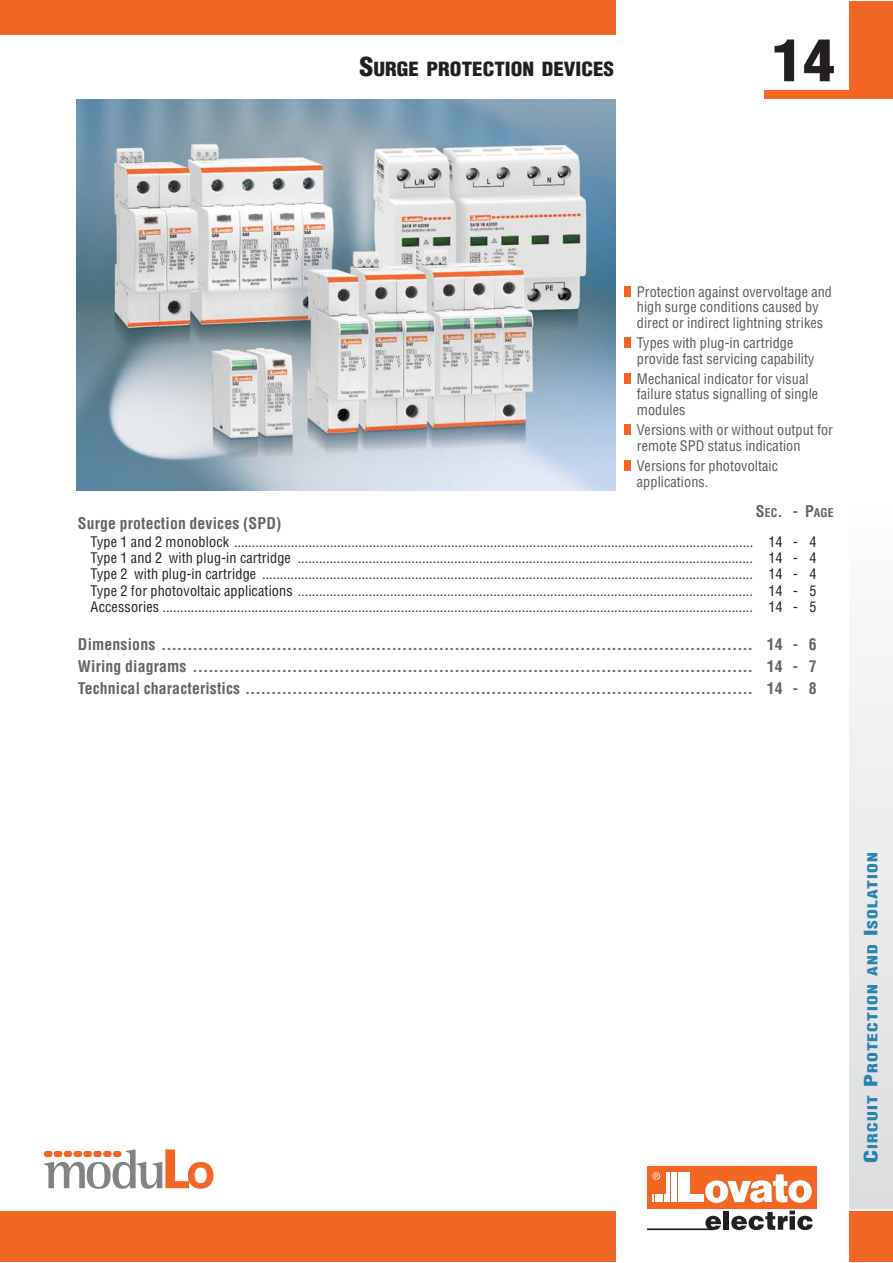
<style>
.page{position:relative;width:893px;height:1263px;background:#fff}
.page>*{position:absolute;margin:0;border:0;box-sizing:border-box;transform-origin:0 0}
.t1{font:900 condensed 56.85px "Helvetica";color:#231f20;scale:1.1 1}
.t2{font:900 condensed 19.05px "Helvetica";color:#231f20;scale:1.1 1}
.t3{font:700 condensed 15.75px/22px "Helvetica";letter-spacing:.01em;color:#636466;text-align:justify}
.t4{font:condensed 14.25px/16.5px "Helvetica";letter-spacing:.01em;color:#231f20;text-align:justify}
.t5{font:condensed 14.25px/15.8px "Helvetica";letter-spacing:.005em;color:#58595b}
.t6{font:900 condensed 13.5px "Helvetica";letter-spacing:.065em;color:#2883b0;scale:1.3 1}
.t7{font:700 condensed 11.85px "Helvetica";color:#636466}
.s1{font-size:25.5px}
.s2{font-size:15.75px}
.s3{font-size:18px}
</style>
<div class="page">
<div style="left:849px;top:502px;width:44px;height:707px;background:linear-gradient(to bottom,#fcfcfd,#dcddde)"></div>
<div style="left:624px;top:286px;width:7px;height:10px;background:#f26522"></div>
<div style="left:624px;top:337px;width:7px;height:11px;background:#f26522"></div>
<div style="left:624px;top:373px;width:7px;height:11px;background:#f26522"></div>
<div style="left:624px;top:424px;width:7px;height:11px;background:#f26522"></div>
<div style="left:624px;top:460px;width:7px;height:11px;background:#f26522"></div>
<div style="left:0;top:1px;width:616px;height:34px;background:#f26522"></div>
<div style="left:0;top:1211px;width:616px;height:51px;background:#f26522"></div>
<div style="left:849px;top:1px;width:44px;height:98px;background:#f26522"></div>
<div style="left:849px;top:1211px;width:44px;height:51px;background:#f26522"></div>
<div style="left:764px;top:90px;width:96px;height:9px;background:#f26522"></div>
<div style="left:647px;top:1166px;width:170px;height:43px;background:#f26522"></div>
<svg style="left:653px;top:1195px;width:12px;height:7px"></svg>
<hr style="left:666px;top:1172px;width:2px;height:30px;background:#fff">
<hr style="left:669px;top:1172px;width:1px;height:30px;background:#fff">
<hr style="left:671px;top:1172px;width:1px;height:30px;background:#fff">
<hr style="left:673px;top:1172px;width:2px;height:30px;background:#fff">
<hr style="left:676px;top:1172px;width:1px;height:30px;background:#fff">
<div style="left:678px;top:1172px;width:12px;height:30px;background:#fff"></div>
<div style="left:678px;top:1195px;width:26px;height:7px;background:#fff"></div>
<svg style="left:652px;top:1172px;width:8px;height:8px"></svg>
<svg style="left:705px;top:1174px;width:107px;height:29px"></svg>
<svg style="left:705px;top:1216px;width:16px;height:14px"></svg>
<div style="left:723px;top:1211px;width:6px;height:19px;background:#231f20"></div>
<svg style="left:731px;top:1211px;width:82px;height:19px"></svg>
<hr style="left:647px;top:1228px;width:66px;height:2px;background:#231f20">
<svg style="left:44px;top:1149px;width:169px;height:40px"></svg>
<div style="left:44px;top:1151px;width:8px;height:6px;background:#f26522;border-radius:3px"></div>
<div style="left:54px;top:1151px;width:8px;height:6px;background:#f26522;border-radius:3px"></div>
<div style="left:64px;top:1151px;width:8px;height:6px;background:#f26522;border-radius:3px"></div>
<div style="left:74px;top:1151px;width:8px;height:6px;background:#f26522;border-radius:3px"></div>
<div style="left:83px;top:1151px;width:9px;height:6px;background:#f26522;border-radius:3px"></div>
<div style="left:93px;top:1151px;width:9px;height:6px;background:#f26522;border-radius:3px"></div>
<div style="left:103px;top:1151px;width:9px;height:6px;background:#f26522;border-radius:3px"></div>
<div style="left:113px;top:1151px;width:8px;height:6px;background:#f26522;border-radius:3px"></div>
<img style="left:76px;top:100px;width:540px;height:390px">
<h2 class="t2" style="left:359px;top:62px;width:233px"><span class="s1">S</span>URGE PROTECTION DEVICES</h2>
<h1 class="t1" style="left:772px;top:39px;width:58px">14</h1>
<p class="t5" style="left:637px;top:285px;width:197px">Protection against overvoltage and high surge conditions caused by direct or indirect lightning strikes</p>
<p class="t5" style="left:637px;top:336px;width:179px">Types with plug-in cartridge provide fast servicing capability</p>
<p class="t5" style="left:637px;top:372px;width:183px">Mechanical indicator for visual failure status signalling of single modules</p>
<p class="t5" style="left:637px;top:423px;width:198px">Versions with or without output for remote SPD status indication</p>
<p class="t5" style="left:637px;top:459px;width:143px">Versions for photovoltaic applications.</p>
<p class="t7" style="left:756px;top:508px;width:79px"><span class="s2">S</span>EC<span class="s2">. - P</span>AGE</p>
<p class="t3" style="left:78px;top:513px;width:205px">Surge protection devices (SPD)</p>
<p class="t4" style="left:91px;top:534px;width:727px">Type 1 and 2 monoblock .................................................................................................................................................. 14 - 4<br>Type 1 and 2 with plug-in cartridge ................................................................................................................................ 14 - 4<br>Type 2 with plug-in cartridge .......................................................................................................................................... 14 - 4<br>Type 2 for photovoltaic applications ................................................................................................................................ 14 - 5<br>Accessories ...................................................................................................................................................................... 14 - 5</p>
<p class="t3" style="left:78px;top:634px;width:740px">Dimensions ................................................................................................................. 14 - 6<br>Wiring diagrams ........................................................................................................... 14 - 7<br>Technical characteristics ................................................................................................. 14 - 8</p>
<p class="t6" style="left:867px;top:1163px;width:241px;rotate:-90deg"><span class="s3">C</span>IRCUIT <span class="s3">P</span>ROTECTION AND <span class="s3">I</span>SOLATION</p>
</div>
